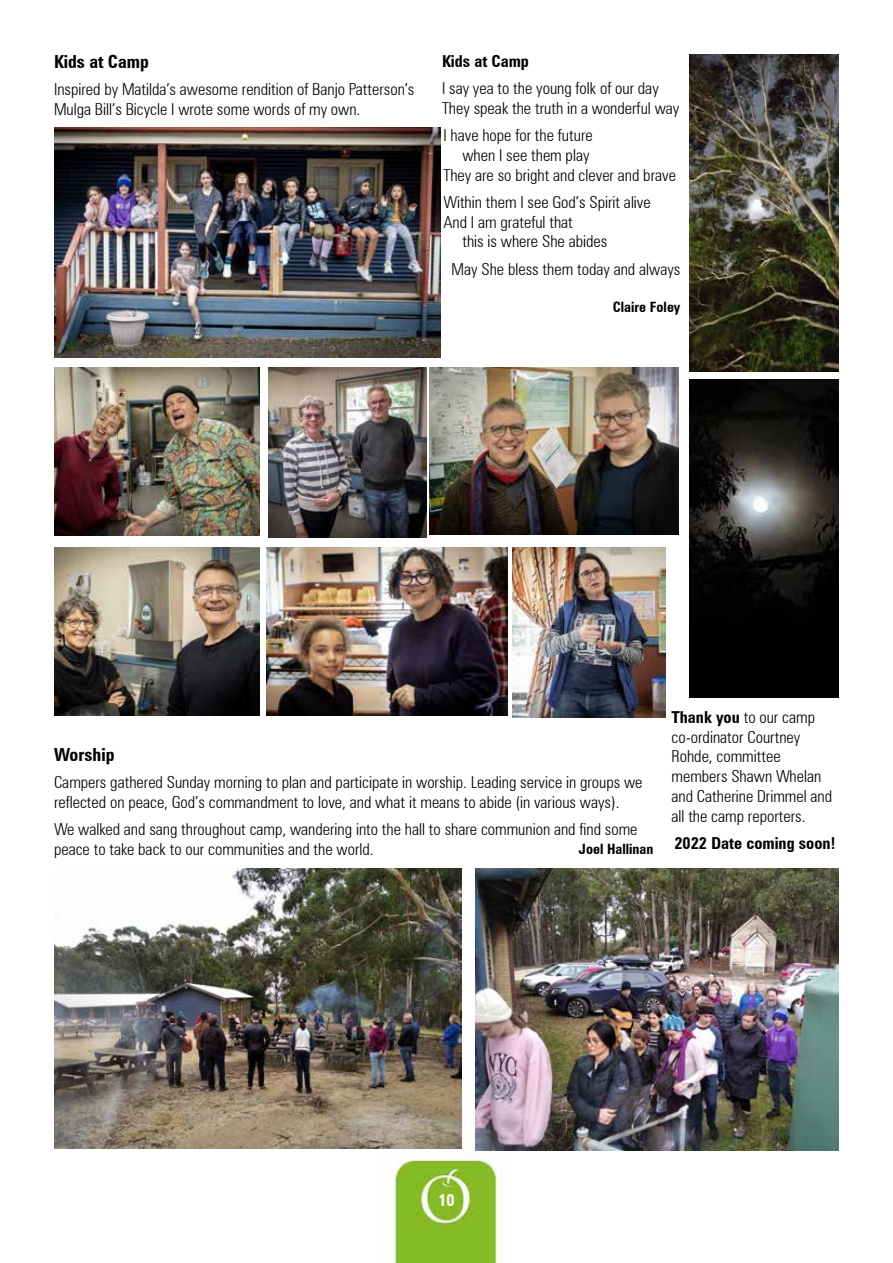
<style>
.page{position:relative;width:893px;height:1263px;background:#fff}
.page>*{position:absolute;margin:0;border:0;box-sizing:border-box;transform-origin:0 0}
.t1{font:700 condensed 18px "Zurich BT";color:#000}
.t2{font:300 condensed 16.5px/19.8px "Zurich BT";color:#000}
.t3{font:700 condensed 16.5px "Zurich BT";color:#000}
.t4{font:700 condensed 16.5px "Zurich BT";color:#fff}
.t5{font:700 condensed 14.25px "Zurich BT";color:#000}
.s1{font-weight:700}
</style>
<div class="page">
<img style="left:394px;top:1146px;width:117px;height:117px">
<img style="left:54px;top:367px;width:206px;height:168px">
<img style="left:269px;top:368px;width:157px;height:169px">
<img style="left:430px;top:367px;width:248px;height:168px">
<img style="left:513px;top:547px;width:153px;height:170px">
<img style="left:54px;top:869px;width:407px;height:280px">
<img style="left:476px;top:868px;width:363px;height:282px">
<img style="left:54px;top:128px;width:386px;height:229px">
<img style="left:54px;top:547px;width:206px;height:168px">
<img style="left:690px;top:54px;width:149px;height:318px">
<img style="left:690px;top:380px;width:149px;height:317px">
<img style="left:266px;top:548px;width:241px;height:167px">
<p class="t1" style="left:54px;top:50px;width:96px">Kids at Camp</p>
<p class="t2" style="left:54px;top:79px;width:362px">Inspired by Matilda’s awesome rendition of Banjo Patterson’s<br>Mulga Bill’s Bicycle I wrote some words of my own.</p>
<p class="t3" style="left:442px;top:51px;width:88px">Kids at Camp</p>
<p class="t2" style="left:442px;top:78px;width:239px">I say yea to the young folk of our day<br>They speak the truth in a wonderful way</p>
<p class="t2" style="left:443px;top:125px;width:151px">I have hope for the future</p>
<p class="t2" style="left:462px;top:145px;width:129px">when I see them play</p>
<p class="t2" style="left:443px;top:165px;width:234px">They are so bright and clever and brave</p>
<p class="t2" style="left:443px;top:192px;width:209px">Within them I see God’s Spirit alive</p>
<p class="t2" style="left:443px;top:212px;width:131px">And I am grateful that</p>
<p class="t2" style="left:462px;top:232px;width:146px">this is where She abides</p>
<p class="t2" style="left:452px;top:259px;width:230px">May She bless them today and always</p>
<p class="t5" style="left:613px;top:298px;width:69px">Claire Foley</p>
<p class="t1" style="left:54px;top:743px;width:62px">Worship</p>
<p class="t2" style="left:54px;top:772px;width:590px">Campers gathered Sunday morning to plan and participate in worship. Leading service in groups we reflected on peace, God’s commandment to love, and what it means to abide (in various ways).</p>
<p class="t2" style="left:54px;top:819px;width:585px">We walked and sang throughout camp, wandering into the hall to share communion and find some peace to take back to our communities and the world.</p>
<p class="t5" style="left:579px;top:840px;width:76px">Joel Hallinan</p>
<p class="t2" style="left:671px;top:707px;width:162px"><span class="s1">Thank you</span> to our camp co-ordinator Courtney<br>Rohde, committee members Shawn Whelan and Catherine Drimmel and all the camp reporters.</p>
<p class="t3" style="left:674px;top:833px;width:163px">2022 Date coming soon!</p>
<p class="t4" style="left:438px;top:1190px;width:18px">10</p>
</div>
